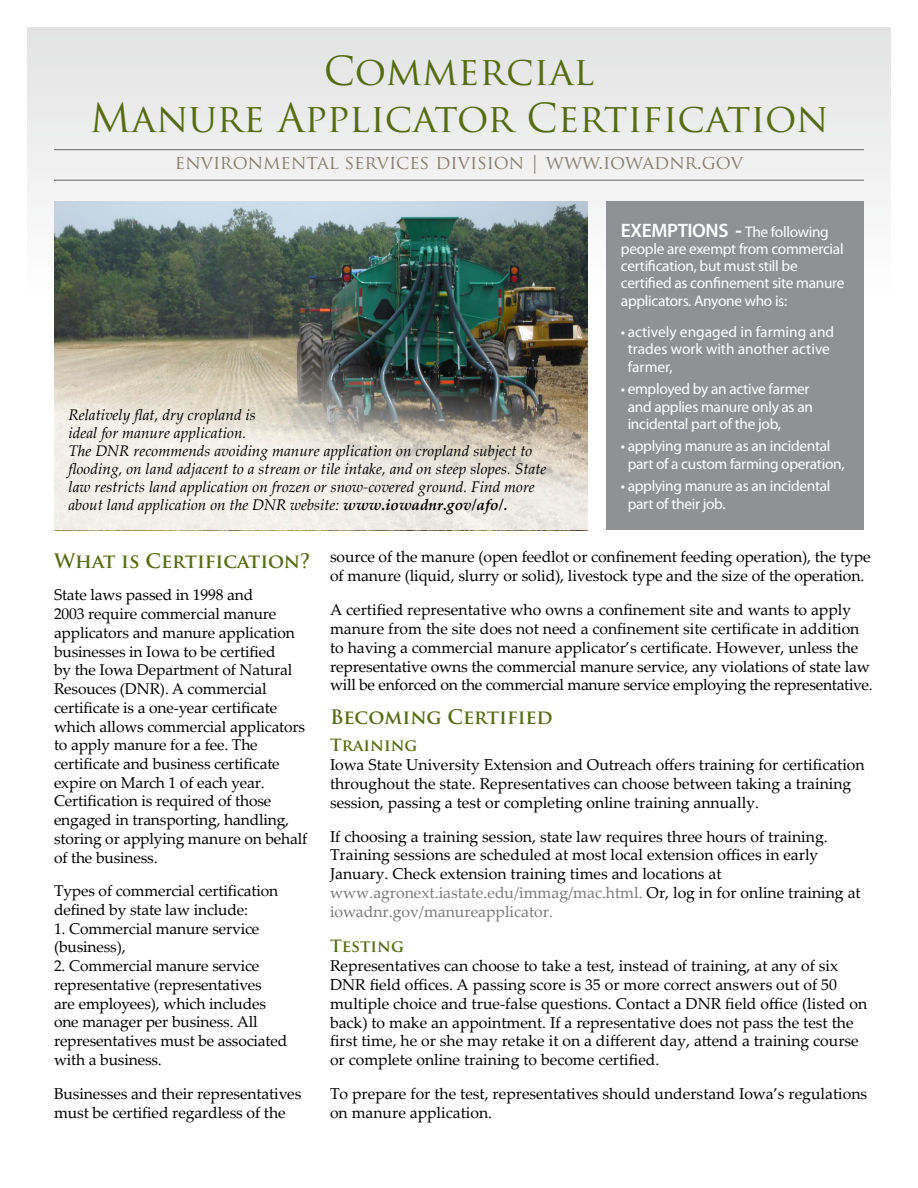
<style>
.page{position:relative;width:918px;height:1188px;background:#fff}
.page>*{position:absolute;margin:0;border:0;box-sizing:border-box;transform-origin:0 0}
.t1{font:39px/46.8px "Trajan Pro";color:#566c11;text-align:center}
.t2{font:700 19.5px "Trajan Pro";color:#566c11}
.t3{font:18.75px "Trajan Pro";color:#897f6f}
.t4{font:700 16.5px "Trajan Pro";color:#566c11}
.t5{font:15.75px/18.9px "Palatino Linotype";color:#000}
.t6{font:15.6px/18.8px "Palatino Linotype";letter-spacing:-.01em;color:#000}
.t7{font:15.3px/17.2px "Myriad Pro";letter-spacing:-.02em;color:#fff}
.t8{font:italic 15.3px/18px "Palatino Linotype";color:#000}
.t9{font:15.3px/17.2px "Myriad Pro";color:#fff}
.s1{font-weight:700}
.s2{font-weight:600;font-size:19.5px}
.s3{font-weight:700;font-size:20.25px}
.s4{color:#77787b}
</style>
<div class="page">
<svg style="left:27px;top:27px;width:864px;height:504px;fill:#eceded"></svg>
<hr style="left:54px;top:180px;width:810px;height:1px;background:#77787b">
<hr style="left:54px;top:149px;width:810px;height:1px;background:#77787b">
<img style="left:54px;top:202px;width:534px;height:148px">
<div style="left:606px;top:202px;width:258px;height:328px;background:#8f9194"></div>
<svg style="left:54px;top:350px;width:534px;height:180px;background:#c7c3b9"></svg>
<h1 class="t1" style="left:90px;top:47px;width:740px">Commercial<br>Manure Applicator Certification</h1>
<p class="t3" style="left:175px;top:150px;width:570px">environmental services division | www.iowadnr.gov</p>
<p class="t8" style="left:68px;top:405px;width:479px">Relatively flat, dry cropland is<br>ideal for manure application.<br>The DNR recommends avoiding manure application on cropland subject to flooding, on land adjacent to a stream or tile intake, and on steep slopes. State law restricts land application on frozen or snow-covered ground. Find more about land application on the DNR website: <span class="s1">www.iowadnr.gov/afo/.</span></p>
<p class="t7" style="left:621px;top:223px;width:225px"><span class="s2">EXEMPTIONS</span> <span class="s3">-</span> The following people are exempt from commercial certification, but must still be certified as confinement site manure applicators. Anyone who is:</p>
<p class="t9" style="left:628px;top:323px;width:208px;text-indent:-7px">• actively engaged in farming and trades work with another active farmer,</p>
<p class="t7" style="left:628px;top:380px;width:187px;text-indent:-7px">• employed by an active farmer and applies manure only as an incidental part of the job,</p>
<p class="t7" style="left:628px;top:437px;width:218px;text-indent:-7px">• applying manure as an incidental part of a custom farming operation,</p>
<p class="t7" style="left:628px;top:477px;width:204px;text-indent:-7px">• applying manure as an incidental part of their job.</p>
<p class="t2" style="left:54px;top:549px;width:258px">What is Certification?</p>
<p class="t6" style="left:54px;top:585px;width:255px">State laws passed in 1998 and<br>2003 require commercial manure applicators and manure application businesses in Iowa to be certified<br>by the Iowa Department of Natural<br>Resouces (DNR). A commercial certificate is a one-year certificate which allows commercial applicators to apply manure for a fee. The certificate and business certificate expire on March 1 of each year.<br>Certification is required of those engaged in transporting, handling, storing or applying manure on behalf of the business.</p>
<p class="t6" style="left:54px;top:881px;width:226px">Types of commercial certification defined by state law include:</p>
<p class="t6" style="left:54px;top:918px;width:207px">1. Commercial manure service (business),</p>
<p class="t6" style="left:54px;top:956px;width:235px">2. Commercial manure service representative (representatives<br>are employees), which includes one manager per business. All representatives must be associated with a business.</p>
<p class="t5" style="left:54px;top:1083px;width:249px">Businesses and their representatives must be certified regardless of the</p>
<p class="t5" style="left:330px;top:547px;width:542px">source of the manure (open feedlot or confinement feeding operation), the type of manure (liquid, slurry or solid), livestock type and the size of the operation.</p>
<p class="t5" style="left:330px;top:599px;width:544px">A certified representative who owns a confinement site and wants to apply manure from the site does not need a confinement site certificate in addition to having a commercial manure applicator’s certificate. However, unless the representative owns the commercial manure service, any violations of state law will be enforced on the commercial manure service employing the representative.</p>
<p class="t2" style="left:330px;top:705px;width:224px">Becoming Certified</p>
<p class="t4" style="left:330px;top:735px;width:89px">Training</p>
<p class="t5" style="left:330px;top:754px;width:536px">Iowa State University Extension and Outreach offers training for certification throughout the state. Representatives can choose between taking a training session, passing a test or completing online training annually.</p>
<p class="t5" style="left:330px;top:826px;width:532px">If choosing a training session, state law requires three hours of training.<br>Training sessions are scheduled at most local extension offices in early January. Check extension training times and locations at <span class="s4">www.agronext.iastate.edu/immag/mac.html.</span> Or, log in for online training at <span class="s4">iowadnr.gov/manureapplicator.</span></p>
<p class="t4" style="left:330px;top:936px;width:75px">Testing</p>
<p class="t5" style="left:330px;top:955px;width:539px">Representatives can choose to take a test, instead of training, at any of six DNR field offices. A passing score is 35 or more correct answers out of 50 multiple choice and true-false questions. Contact a DNR field office (listed on back) to make an appointment. If a representative does not pass the test the first time, he or she may retake it on a different day, attend a training course or complete online training to become certified.</p>
<p class="t5" style="left:330px;top:1084px;width:539px">To prepare for the test, representatives should understand Iowa’s regulations on manure application.</p>
</div>
